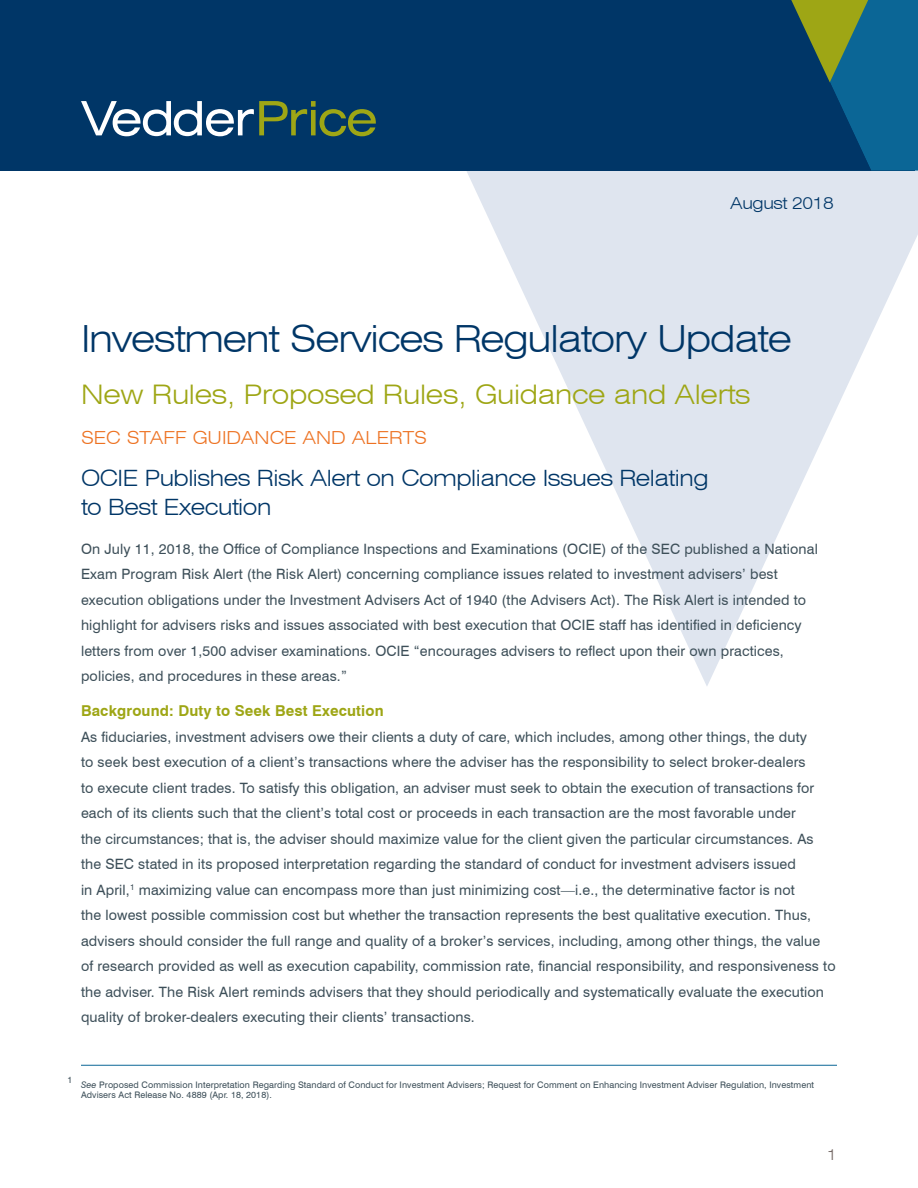
<style>
.page{position:relative;width:918px;height:1188px;background:#fff}
.page>*{position:absolute;margin:0;border:0;box-sizing:border-box;transform-origin:0 0}
.Article_Title_BIG{font:300 expanded 37.5px "Swiss 721 BT";letter-spacing:-.03em;color:#003667}
.Category{font:300 expanded 27px "Swiss 721 BT";letter-spacing:-.01em;color:#9ea615}
.Article_title{font:300 expanded 22.5px/28.5px "Swiss 721 BT";letter-spacing:-.02em;color:#003667}
.Sub_category{font:300 expanded 18px "Swiss 721 BT";color:#ed7222}
.t1{font:300 expanded 16.5px "Swiss 721 BT";letter-spacing:-.02em;color:#003667}
.Subhead_level_3{font:700 15px "Swiss 721 BT";letter-spacing:.01em;color:#9ea615}
.t2{font:300 expanded 15px "Swiss 721 BT";color:#726663}
.Main_text{font:14.25px/25.5px "Swiss 721 BT";letter-spacing:.01em;color:#3d4f59}
.Footnote{font:9px/10.5px "Swiss 721 BT";letter-spacing:.01em;color:#3d4f59}
.s1{font-style:italic}
</style>
<div class="page">
<svg style="left:467px;top:171px;width:451px;height:515px;fill:#dfe5ef"></svg>
<div style="left:0;top:0;width:915px;height:171px;background:#003667"></div>
<svg style="left:791px;top:0;width:127px;height:171px"></svg>
<svg style="left:81px;top:101px;width:295px;height:35px"></svg>
<hr style="left:81px;top:1065px;width:756px;height:1px;background:#0b6696">
<p class="t1" style="left:730px;top:194px;width:105px">August 2018</p>
<p class="Article_Title_BIG" style="left:81px;top:316px;width:712px">Investment Services Regulatory Update</p>
<p class="Category" style="left:81px;top:378px;width:671px">New Rules, Proposed Rules, Guidance and Alerts</p>
<p class="Sub_category" style="left:81px;top:427px;width:348px">SEC STAFF GUIDANCE AND ALERTS</p>
<p class="Article_title" style="left:81px;top:464px;width:629px">OCIE Publishes Risk Alert on Compliance Issues Relating to Best Execution</p>
<p class="Main_text" style="left:81px;top:536px;width:739px">On July 11, 2018, the Office of Compliance Inspections and Examinations (OCIE) of the SEC published a National Exam Program Risk Alert (the Risk Alert) concerning compliance issues related to investment advisers’ best execution obligations under the Investment Advisers Act of 1940 (the Advisers Act). The Risk Alert is intended to highlight for advisers risks and issues associated with best execution that OCIE staff has identified in deficiency letters from over 1,500 adviser examinations. OCIE “encourages advisers to reflect upon their own practices, policies, and procedures in these areas.”</p>
<p class="Subhead_level_3" style="left:81px;top:702px;width:304px">Background: Duty to Seek Best Execution</p>
<p class="Main_text" style="left:81px;top:724px;width:756px">As fiduciaries, investment advisers owe their clients a duty of care, which includes, among other things, the duty<br>to seek best execution of a client’s transactions where the adviser has the responsibility to select broker-dealers<br>to execute client trades. To satisfy this obligation, an adviser must seek to obtain the execution of transactions for each of its clients such that the client’s total cost or proceeds in each transaction are the most favorable under<br>the circumstances; that is, the adviser should maximize value for the client given the particular circumstances. As the SEC stated in its proposed interpretation regarding the standard of conduct for investment advisers issued<br>in April,<sup>1</sup> maximizing value can encompass more than just minimizing cost—i.e., the determinative factor is not<br>the lowest possible commission cost but whether the transaction represents the best qualitative execution. Thus, advisers should consider the full range and quality of a broker’s services, including, among other things, the value of research provided as well as execution capability, commission rate, financial responsibility, and responsiveness to the adviser. The Risk Alert reminds advisers that they should periodically and systematically evaluate the execution quality of broker-dealers executing their clients’ transactions.</p>
<p class="Footnote" style="left:68px;top:1075px;width:6px">1</p>
<p class="Footnote" style="left:81px;top:1079px;width:735px"><span class="s1">See</span> Proposed Commission Interpretation Regarding Standard of Conduct for Investment Advisers; Request for Comment on Enhancing Investment Adviser Regulation, Investment<br>Advisers Act Release No. 4889 (Apr. 18, 2018).</p>
<p class="t2" style="left:827px;top:1146px;width:11px">1</p>
</div>
